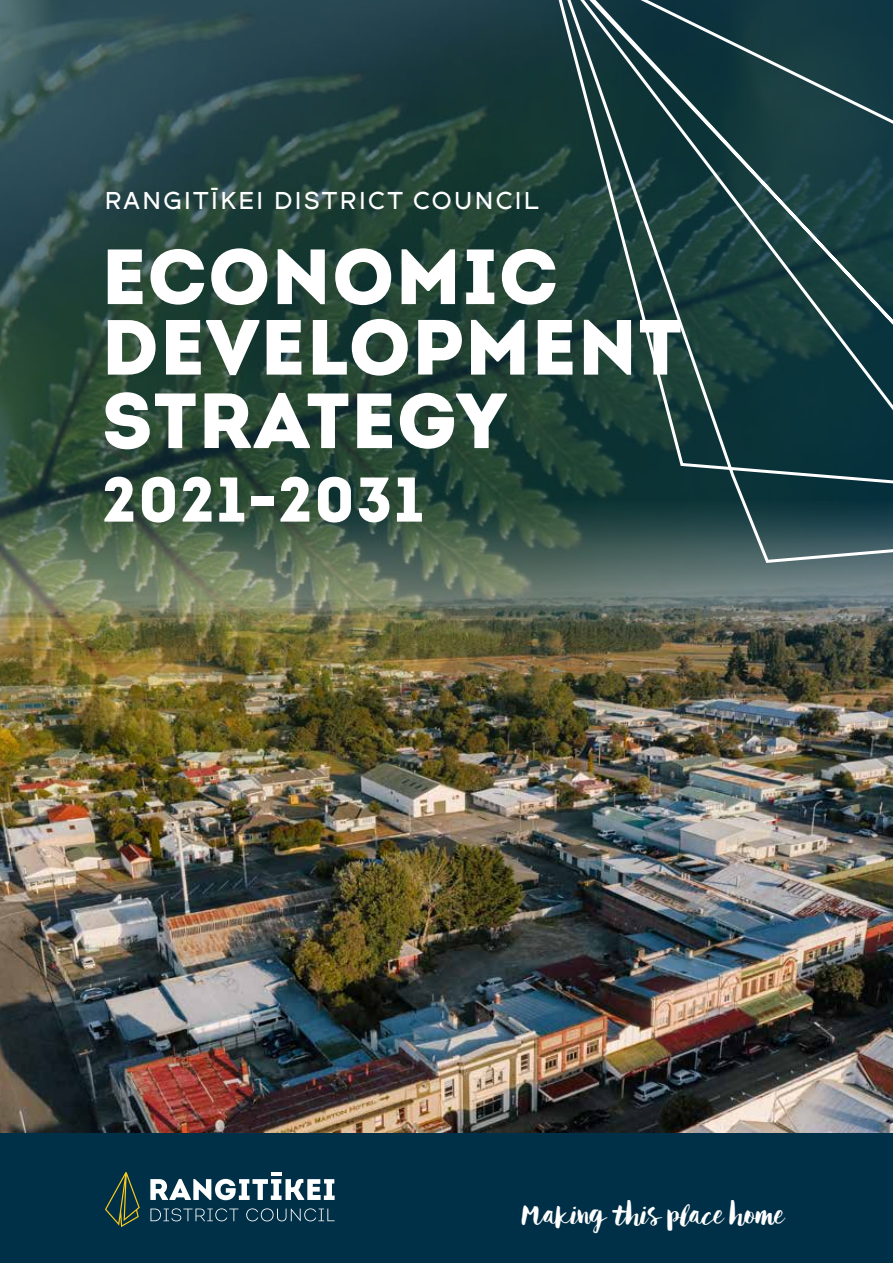
<style>
.page{position:relative;width:893px;height:1263px;background:#fff}
.page>*{position:absolute;margin:0;border:0;box-sizing:border-box;transform-origin:0 0}
.t1{font:900 78px/72px "Intro";letter-spacing:.02em;color:#fff}
.t2{font:900 63px "Intro";letter-spacing:.02em;color:#fff}
.t3{font:27px "Helena";letter-spacing:-.06em;color:#fff}
.t4{font:24px "Dual 600";letter-spacing:.1em;color:#fff}
</style>
<div class="page">
<img style="left:0;top:918px;width:893px;height:215px">
<img style="left:0;top:0;width:893px;height:918px">
<div style="left:0;top:1133px;width:893px;height:130px;background:#003047"></div>
<svg style="left:150px;top:1178px;width:185px;height:22px"></svg>
<svg style="left:150px;top:1208px;width:88px;height:13px"></svg>
<svg style="left:246px;top:1208px;width:89px;height:13px"></svg>
<svg style="left:105px;top:1172px;width:35px;height:55px"></svg>
<hr style="left:271px;top:1172px;width:10px;height:4px;background:#fff">
<svg style="left:543px;top:0;width:350px;height:564px;background:#214545"></svg>
<p class="t4" style="left:105px;top:185px;width:436px">RANGITĪKEI DISTRICT COUNCIL</p>
<p class="t1" style="left:102px;top:240px;width:582px">ECONOMIC<br>DEVELOPMENT<br>STRATEGY</p>
<p class="t2" style="left:102px;top:458px;width:323px">2021-2031</p>
<p class="t3" style="left:522px;top:1199px;width:265px">Making this place home</p>
</div>
